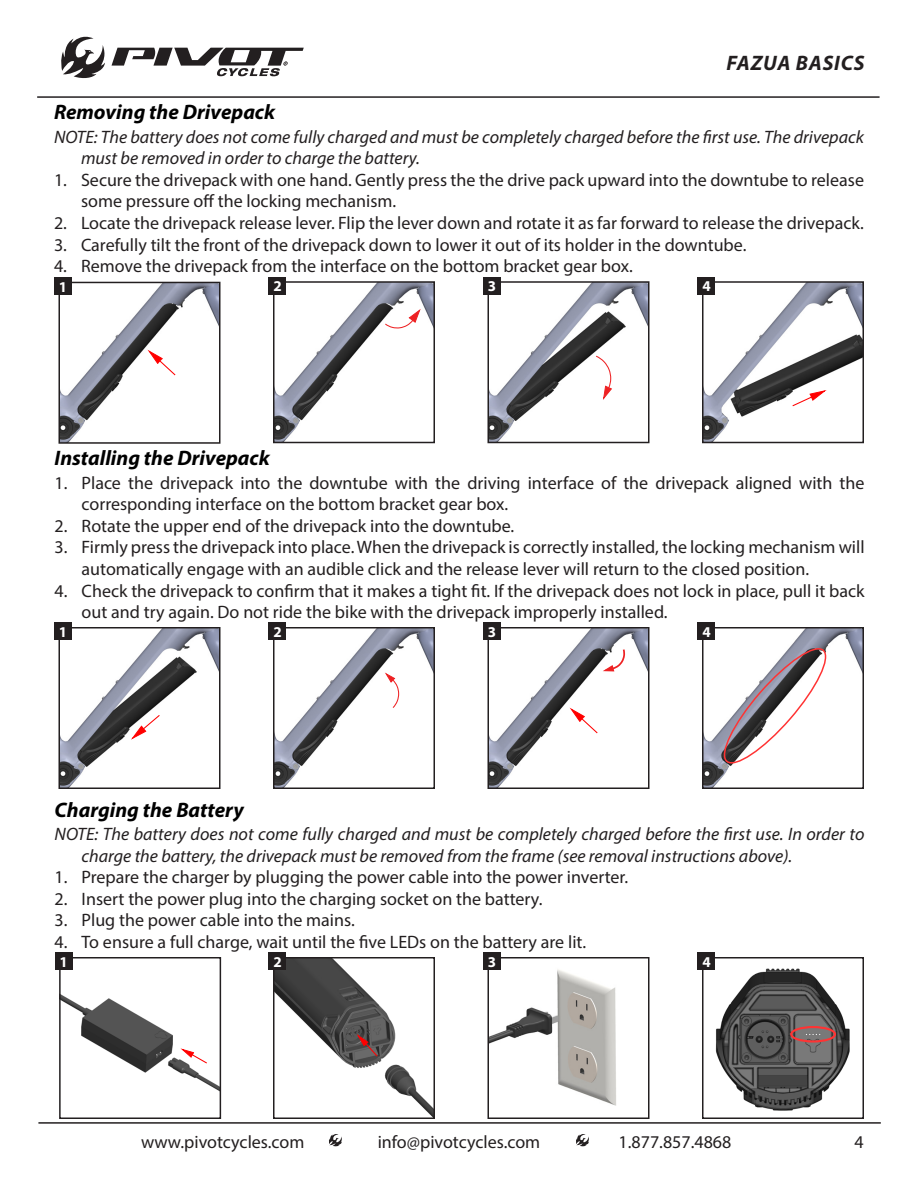
<style>
.page{position:relative;width:918px;height:1188px;background:#fff}
.page>*{position:absolute;margin:0;border:0;box-sizing:border-box;transform-origin:0 0}
.t1{font:italic 700 21px "Myriad Pro";color:#000}
.t2{font:italic 700 21px "Myriad Pro";letter-spacing:.04em;color:#231f20}
.t3{font:18px/21.6px "Myriad Pro";color:#231f20}
.t4{font:italic 18px/21.6px "Myriad Pro";color:#231f20}
.t5{font:700 15px "Myriad Pro";color:#fff}
</style>
<div class="page">
<svg style="left:112px;top:48px;width:192px;height:28px"></svg>
<svg style="left:61px;top:36px;width:44px;height:43px"></svg>
<hr style="left:37px;top:96px;width:843px;height:2px;background:#231f20">
<hr style="left:38px;top:1122px;width:843px;height:2px;background:#231f20">
<svg style="left:329px;top:1134px;width:13px;height:13px"></svg>
<svg style="left:576px;top:1134px;width:13px;height:13px"></svg>
<img style="left:61px;top:285px;width:156px;height:156px">
<div style="left:58px;top:282px;width:162px;height:162px;border:2px solid #231f20"></div>
<div style="left:54px;top:277px;width:18px;height:18px;background:#231f20"></div>
<svg style="left:147px;top:349px;width:30px;height:27px"></svg>
<img style="left:276px;top:284px;width:156px;height:156px">
<div style="left:273px;top:281px;width:162px;height:162px;border:2px solid #231f20"></div>
<div style="left:268px;top:277px;width:18px;height:18px;background:#231f20"></div>
<svg style="left:384px;top:309px;width:37px;height:20px"></svg>
<img style="left:491px;top:284px;width:156px;height:156px">
<div style="left:488px;top:281px;width:162px;height:162px;border:2px solid #231f20"></div>
<svg style="left:595px;top:355px;width:18px;height:44px"></svg>
<div style="left:483px;top:277px;width:18px;height:18px;background:#231f20"></div>
<img style="left:705px;top:284px;width:156px;height:156px">
<div style="left:702px;top:281px;width:162px;height:162px;border:2px solid #231f20"></div>
<svg style="left:791px;top:389px;width:37px;height:18px"></svg>
<div style="left:698px;top:277px;width:18px;height:18px;background:#231f20"></div>
<img style="left:62px;top:995px;width:156px;height:96px">
<div style="left:59px;top:957px;width:162px;height:162px;border:2px solid #231f20"></div>
<div style="left:55px;top:952px;width:18px;height:18px;background:#231f20"></div>
<svg style="left:179px;top:1048px;width:29px;height:16px"></svg>
<img style="left:276px;top:960px;width:156px;height:156px">
<div style="left:273px;top:957px;width:162px;height:162px;border:2px solid #231f20"></div>
<svg style="left:356px;top:1033px;width:23px;height:25px"></svg>
<div style="left:268px;top:952px;width:18px;height:18px;background:#231f20"></div>
<img style="left:491px;top:969px;width:125px;height:137px">
<div style="left:488px;top:957px;width:162px;height:162px;border:2px solid #231f20"></div>
<div style="left:483px;top:952px;width:18px;height:18px;background:#231f20"></div>
<img style="left:715px;top:968px;width:135px;height:143px">
<div style="left:702px;top:957px;width:162px;height:162px;border:2px solid #231f20"></div>
<div style="left:790px;top:1026px;width:46px;height:17px;border:2px solid #f33;border-radius:50%"></div>
<div style="left:698px;top:952px;width:18px;height:18px;background:#231f20"></div>
<img style="left:491px;top:630px;width:156px;height:156px">
<div style="left:488px;top:627px;width:162px;height:162px;border:2px solid #231f20"></div>
<div style="left:483px;top:622px;width:18px;height:18px;background:#231f20"></div>
<svg style="left:569px;top:707px;width:30px;height:27px"></svg>
<svg style="left:603px;top:647px;width:22px;height:25px"></svg>
<img style="left:276px;top:630px;width:156px;height:156px">
<div style="left:273px;top:627px;width:162px;height:162px;border:2px solid #231f20"></div>
<div style="left:268px;top:622px;width:18px;height:18px;background:#231f20"></div>
<svg style="left:385px;top:673px;width:15px;height:36px"></svg>
<img style="left:61px;top:630px;width:156px;height:156px">
<div style="left:58px;top:627px;width:162px;height:162px;border:2px solid #231f20"></div>
<div style="left:54px;top:622px;width:18px;height:18px;background:#231f20"></div>
<svg style="left:130px;top:714px;width:31px;height:26px"></svg>
<img style="left:705px;top:630px;width:156px;height:156px">
<div style="left:702px;top:627px;width:162px;height:162px;border:2px solid #231f20"></div>
<div style="left:698px;top:622px;width:18px;height:18px;background:#231f20"></div>
<svg style="left:719px;top:641px;width:113px;height:130px"></svg>
<p class="t2" style="left:727px;top:49px;width:140px">FAZUA BASICS</p>
<p class="t1" style="left:54px;top:99px;width:223px">Removing the Drivepack</p>
<p class="t4" style="left:81px;top:125px;width:784px;text-indent:-27px">NOTE: The battery does not come fully charged and must be completely charged before the first use. The drivepack must be removed in order to charge the battery.</p>
<p class="t3" style="left:81px;top:169px;width:785px;text-indent:-27px">1. Secure the drivepack with one hand. Gently press the the drive pack upward into the downtube to release some pressure off the locking mechanism.</p>
<p class="t3" style="left:54px;top:212px;width:811px">2. Locate the drivepack release lever. Flip the lever down and rotate it as far forward to release the drivepack.</p>
<p class="t3" style="left:54px;top:233px;width:694px">3. Carefully tilt the front of the drivepack down to lower it out of its holder in the downtube.</p>
<p class="t3" style="left:54px;top:255px;width:580px">4. Remove the drivepack from the interface on the bottom bracket gear box.</p>
<p class="t5" style="left:59px;top:277px;width:10px">1</p>
<p class="t5" style="left:273px;top:277px;width:10px">2</p>
<p class="t5" style="left:488px;top:277px;width:10px">3</p>
<p class="t5" style="left:702px;top:277px;width:10px">4</p>
<p class="t1" style="left:55px;top:445px;width:217px">Installing the Drivepack</p>
<p class="t3" style="left:82px;top:471px;width:784px;text-indent:-27px">1. Place the drivepack into the downtube with the driving interface of the drivepack aligned with the corresponding interface on the bottom bracket gear box.</p>
<p class="t3" style="left:55px;top:515px;width:461px">2. Rotate the upper end of the drivepack into the downtube.</p>
<p class="t3" style="left:82px;top:536px;width:785px;text-indent:-27px">3. Firmly press the drivepack into place. When the drivepack is correctly installed, the locking mechanism will automatically engage with an audible click and the release lever will return to the closed position.</p>
<p class="t3" style="left:82px;top:579px;width:784px;text-indent:-27px">4. Check the drivepack to confirm that it makes a tight fit. If the drivepack does not lock in place, pull it back out and try again. Do not ride the bike with the drivepack improperly installed.</p>
<p class="t5" style="left:59px;top:622px;width:10px">1</p>
<p class="t5" style="left:273px;top:622px;width:10px">2</p>
<p class="t5" style="left:488px;top:622px;width:10px">3</p>
<p class="t5" style="left:702px;top:622px;width:10px">4</p>
<p class="t1" style="left:55px;top:796px;width:191px">Charging the Battery</p>
<p class="t4" style="left:82px;top:823px;width:784px;text-indent:-27px">NOTE: The battery does not come fully charged and must be completely charged before the first use. In order to charge the battery, the drivepack must be removed from the frame (see removal instructions above).</p>
<p class="t3" style="left:55px;top:866px;width:575px">1. Prepare the charger by plugging the power cable into the power inverter.</p>
<p class="t3" style="left:55px;top:888px;width:489px">2. Insert the power plug into the charging socket on the battery.</p>
<p class="t3" style="left:55px;top:909px;width:302px">3. Plug the power cable into the mains.</p>
<p class="t3" style="left:55px;top:931px;width:533px">4. To ensure a full charge, wait until the five LEDs on the battery are lit.</p>
<p class="t5" style="left:59px;top:952px;width:10px">1</p>
<p class="t5" style="left:273px;top:952px;width:10px">2</p>
<p class="t5" style="left:488px;top:952px;width:10px">3</p>
<p class="t5" style="left:702px;top:952px;width:10px">4</p>
<p class="t3" style="left:141px;top:1130px;width:165px">www.pivotcycles.com</p>
<p class="t3" style="left:378px;top:1130px;width:164px">info@pivotcycles.com</p>
<p class="t3" style="left:619px;top:1130px;width:114px">1.877.857.4868</p>
<p class="t3" style="left:854px;top:1131px;width:11px">4</p>
</div>
